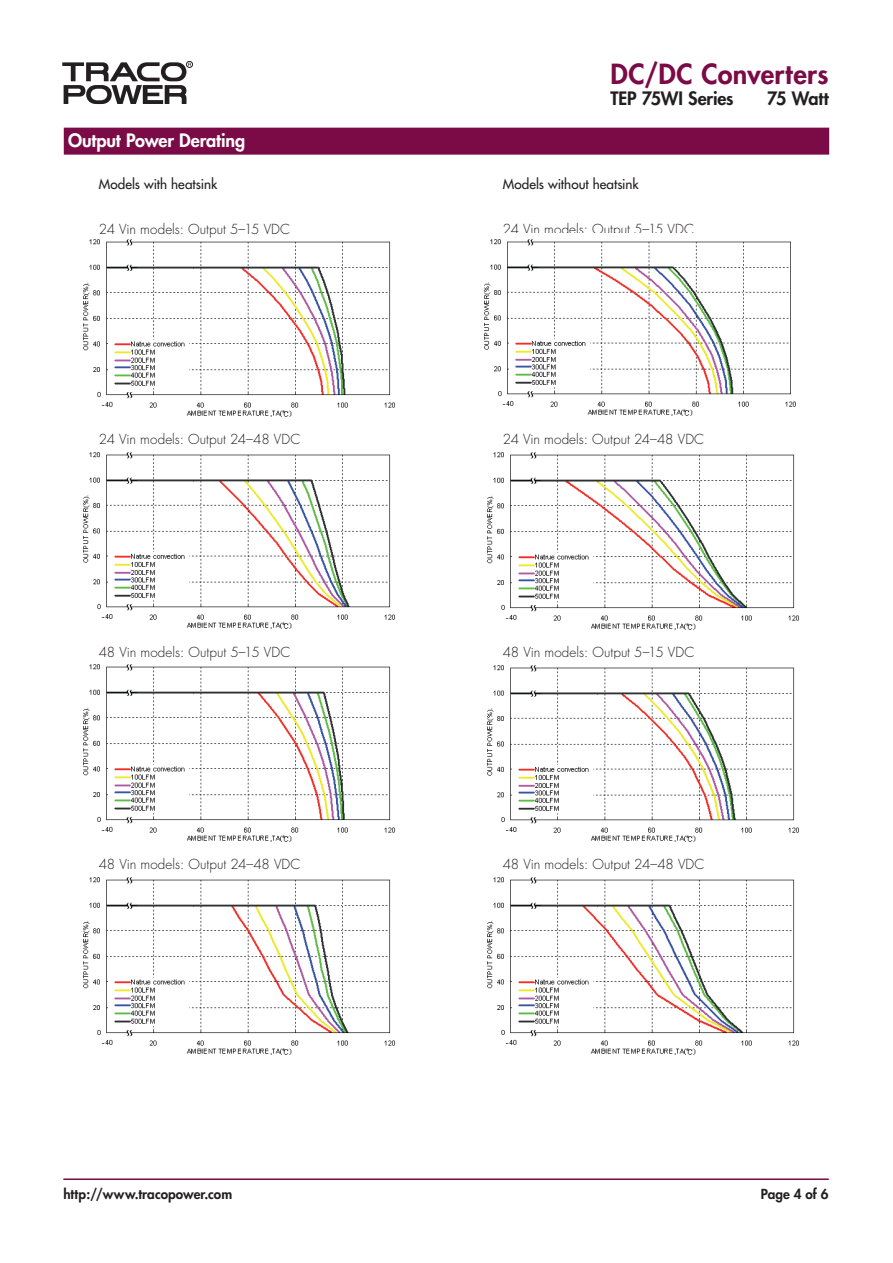
<style>
.page{position:relative;width:893px;height:1263px;background:#fff}
.page>*{position:absolute;margin:0;border:0;box-sizing:border-box;transform-origin:0 0}
.t1{font:800 27px "Futura";letter-spacing:.015em;color:#7b0b46}
.t2{font:800 18px "Futura";letter-spacing:-.01em;color:#231f20}
.Liste_Titel_Heavy{font:800 18px "Futura";letter-spacing:-.005em;color:#fff}
.Text_Heavy{font:300 13.5px "Futura";color:#231f20}
.Text_Heavy-2{font:13.5px "Futura";color:#231f20}
.t3{font:800 13.5px "Futura";letter-spacing:.005em;color:#231f20}
</style>
<div class="page">
<div style="left:186px;top:61px;width:7px;height:7px;border:1px solid #231f20;border-radius:50%"></div>
<svg style="left:62px;top:62px;width:129px;height:42px"></svg>
<hr style="left:63px;top:1178px;width:766px;height:2px;background:#7b0b46">
<div style="left:64px;top:128px;width:765px;height:27px;background:#7b0b46"></div>
<img style="left:83px;top:239px;width:312px;height:178px">
<img style="left:83px;top:452px;width:312px;height:177px">
<img style="left:83px;top:664px;width:312px;height:178px">
<img style="left:83px;top:877px;width:312px;height:178px">
<img style="left:484px;top:239px;width:312px;height:177px">
<img style="left:487px;top:452px;width:312px;height:178px">
<img style="left:487px;top:665px;width:312px;height:177px">
<img style="left:487px;top:877px;width:312px;height:178px">
<p class="Liste_Titel_Heavy" style="left:68px;top:129px;width:179px">Output Power Derating</p>
<p class="t1" style="left:610px;top:57px;width:219px">DC/DC Converters</p>
<p class="t2" style="left:610px;top:87px;width:125px">TEP 75WI Series</p>
<p class="t2" style="left:767px;top:87px;width:63px">75 Watt</p>
<p class="Text_Heavy-2" style="left:99px;top:176px;width:120px">Models with heatsink</p>
<p class="Text_Heavy-2" style="left:503px;top:176px;width:137px">Models without heatsink</p>
<p class="Text_Heavy" style="left:99px;top:220px;width:193px">24 Vin models: Output 5–15 VDC</p>
<p class="Text_Heavy" style="left:503px;top:220px;width:193px">24 Vin models: Output 5–15 VDC</p>
<p class="Text_Heavy" style="left:99px;top:431px;width:203px">24 Vin models: Output 24–48 VDC</p>
<p class="Text_Heavy" style="left:503px;top:431px;width:203px">24 Vin models: Output 24–48 VDC</p>
<p class="Text_Heavy" style="left:99px;top:643px;width:193px">48 Vin models: Output 5–15 VDC</p>
<p class="Text_Heavy" style="left:503px;top:643px;width:193px">48 Vin models: Output 5–15 VDC</p>
<p class="Text_Heavy" style="left:99px;top:856px;width:203px">48 Vin models: Output 24–48 VDC</p>
<p class="Text_Heavy" style="left:503px;top:856px;width:203px">48 Vin models: Output 24–48 VDC</p>
<p class="t3" style="left:63px;top:1186px;width:170px">http://www.tracopower.com</p>
<p class="t3" style="left:761px;top:1186px;width:69px">Page 4 of 6</p>
</div>
